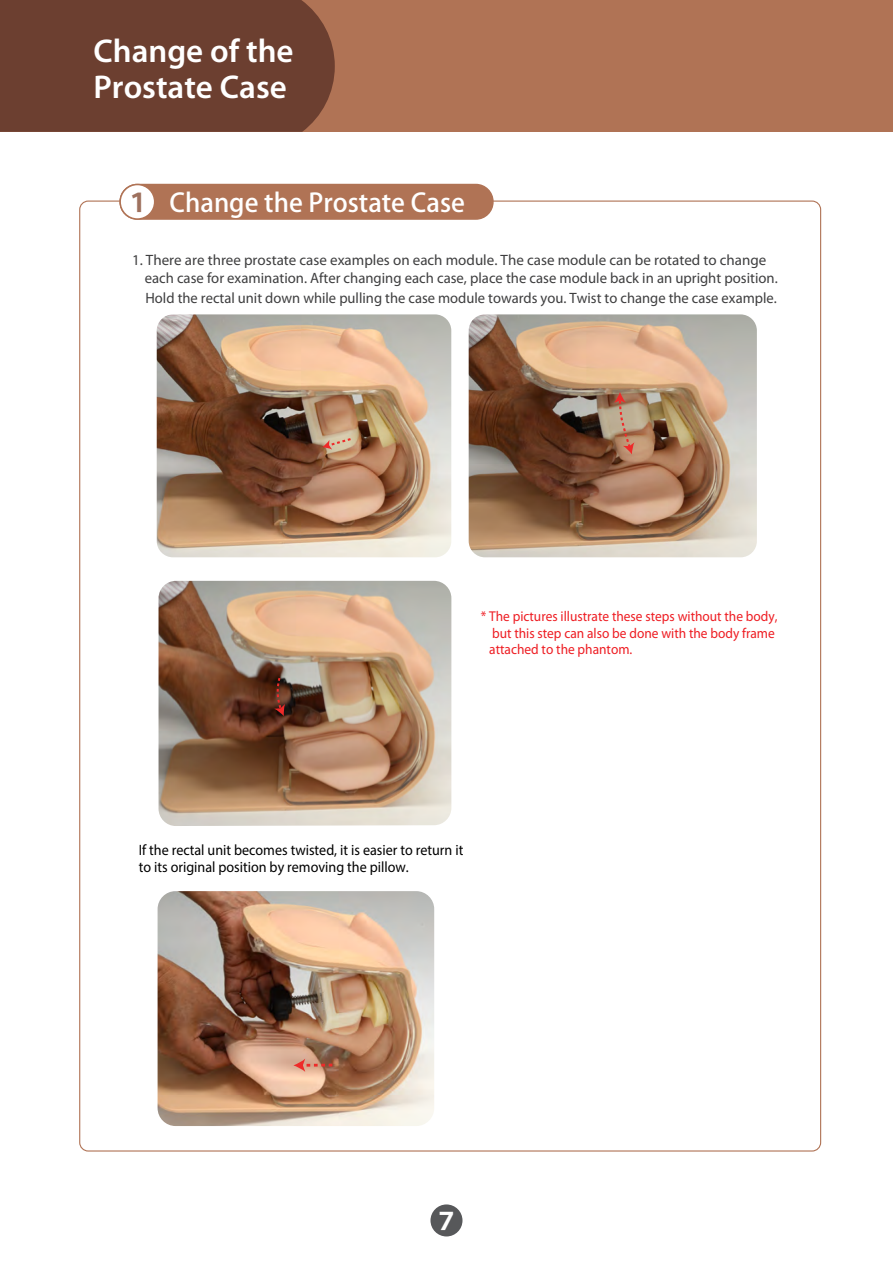
<style>
.page{position:relative;width:893px;height:1263px;background:#fff}
.page>*{position:absolute;margin:0;border:0;box-sizing:border-box;transform-origin:0 0}
.t1{font:600 33px/36px "Myriad Pro";color:#fff}
.t2{font:500 25.5px "Koz Go Pro";color:#fff}
.t3{font:700 25.5px "Koz Go Pro";color:#9e715e}
.t4{font:700 24px "Koz Go Pro";color:#fff}
.t5{font:15px/18px "Myriad Pro";color:#3e3e3f}
.t6{font:15px/17px "Myriad Pro";color:#000;scale:.94 1}
.t7{font:14.25px/16.5px "Myriad Pro";color:#ee1d23;scale:.94 1}
</style>
<div class="page">
<div style="left:0;top:0;width:893px;height:132px;background:#b07355"></div>
<div style="left:0;top:0;width:335px;height:132px;background:#6c3f30"></div>
<div style="left:430px;top:1204px;width:32px;height:32px;background:#57585a;border-radius:50%"></div>
<img style="left:157px;top:314px;width:294px;height:243px">
<img style="left:159px;top:581px;width:292px;height:245px">
<img style="left:469px;top:314px;width:288px;height:243px">
<div style="left:120px;top:185px;width:373px;height:34px;background:#b07355;border-radius:17px"></div>
<div style="left:119px;top:184px;width:375px;height:36px;border:2px solid #b07355;border-radius:17px"></div>
<div style="left:120px;top:185px;width:35px;height:34px;background:#fff;border-radius:50%"></div>
<div style="left:119px;top:184px;width:36px;height:36px;border:2px solid #b07355;border-radius:50%"></div>
<svg style="left:322px;top:436px;width:31px;height:13px"></svg>
<svg style="left:614px;top:392px;width:20px;height:62px"></svg>
<svg style="left:274px;top:675px;width:11px;height:41px"></svg>
<img style="left:158px;top:891px;width:276px;height:235px">
<svg style="left:293px;top:1056px;width:39px;height:16px"></svg>
<h1 class="t1" style="left:93px;top:32px;width:202px">Change of the<br>Prostate Case</h1>
<h2 class="t3" style="left:125px;top:186px;width:26px">１</h2>
<h2 class="t2" style="left:170px;top:186px;width:297px">Change the Prostate Case</h2>
<p class="t5" style="left:145px;top:250px;width:634px;text-indent:-13px">1. There are three prostate case examples on each module. The case module can be rotated to change each case for examination. After changing each case, place the case module back in an upright position.</p>
<p class="t5" style="left:145px;top:288px;width:633px">Hold the rectal unit down while pulling the case module towards you. Twist to change the case example.</p>
<p class="t7" style="left:489px;top:608px;width:308px;text-indent:-9px">* The pictures illustrate these steps without the body, but this step can also be done with the body frame attached to the phantom.</p>
<p class="t6" style="left:139px;top:841px;width:347px">If the rectal unit becomes twisted, it is easier to return it to its original position by removing the pillow.</p>
<h3 class="t4" style="left:434px;top:1205px;width:25px">７</h3>
</div>
